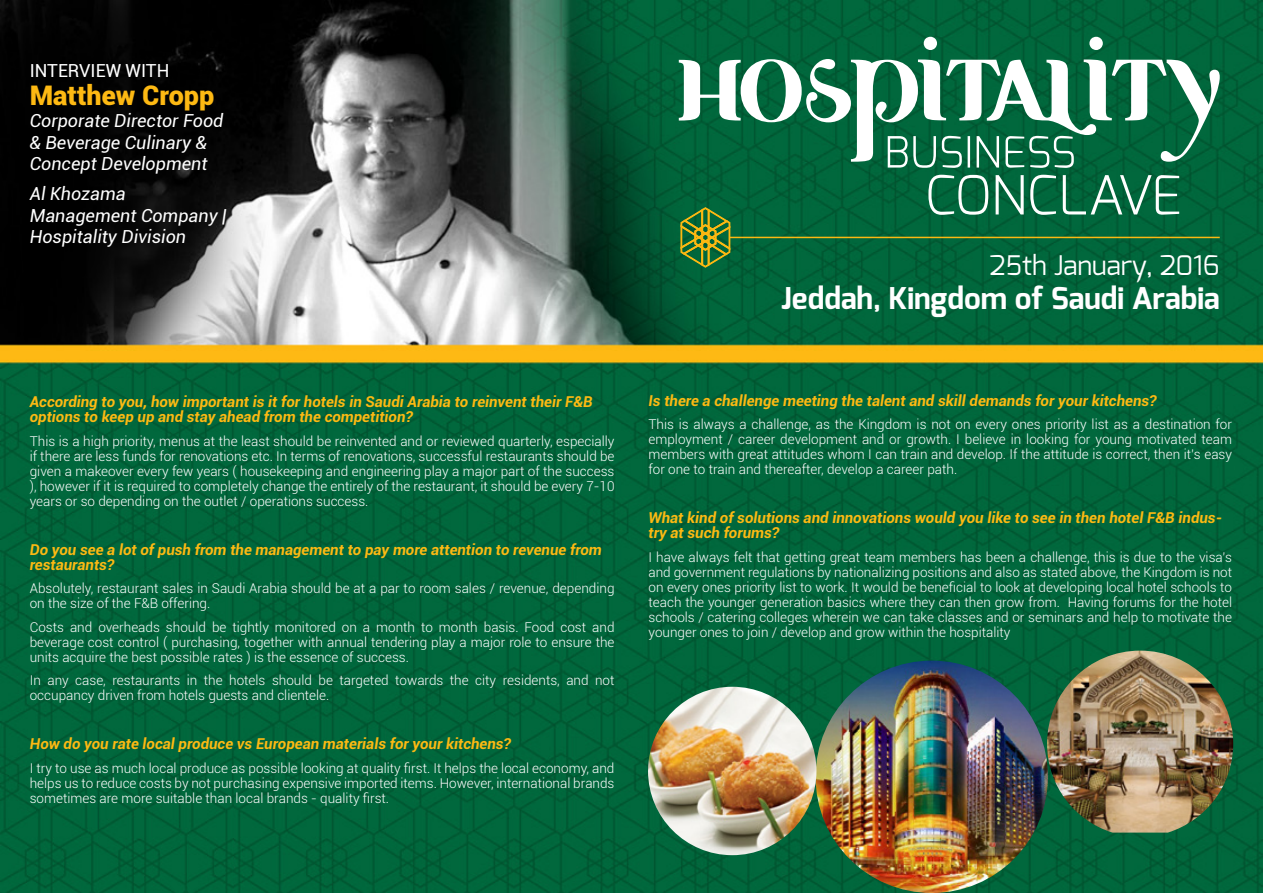
<style>
.page{position:relative;width:1263px;height:893px;background:#fff}
.page>*{position:absolute;margin:0;border:0;box-sizing:border-box;transform-origin:0 0}
.t1{font:700 30px "Exo";color:#fff}
.t2{font:27px "Exo";color:#fff}
.t3{font:900 27px "Roboto";color:#fdb913}
.t4{font:italic 18px/21.6px "Roboto";color:#fff}
.t5{font:18px "Roboto";color:#fff}
.t6{font:italic 700 15px/15px "Roboto";color:#fdb913}
.t7{font:300 13.5px/15px "Roboto";color:#fff;text-align:justify}
</style>
<div class="page">
<img style="left:0;top:0;width:1263px;height:893px">
<hr style="left:729px;top:237px;width:491px;height:1px;background:#fcb812">
<svg style="left:679px;top:37px;width:541px;height:125px;fill:#01683d"></svg>
<svg style="left:888px;top:136px;width:186px;height:32px"></svg>
<svg style="left:928px;top:175px;width:251px;height:40px"></svg>
<svg style="left:680px;top:207px;width:51px;height:61px;background:#527f2c"></svg>
<img style="left:815px;top:661px;width:233px;height:232px;border-radius:116px">
<img style="left:1047px;top:651px;width:186px;height:182px">
<img style="left:648px;top:687px;width:168px;height:168px;border-radius:84px">
<h3 class="t5" style="left:30px;top:58px;width:141px">INTERVI EW WITH</h3>
<h2 class="t3" style="left:30px;top:77px;width:186px">Matthew Cropp</h2>
<h3 class="t4" style="left:30px;top:109px;width:195px">Corporate Director Food &amp; Beverage Culinary &amp;<br>Concept Development</h3>
<h3 class="t4" style="left:30px;top:182px;width:198px">Al Khozama<br>Management Company |<br>Hospitality Division</h3>
<p class="t6" style="left:30px;top:394px;width:564px">According to you, how important is it for hotels in Saudi Arabia to reinvent their F&amp;B options to keep up and stay ahead from the competition?</p>
<p class="t7" style="left:30px;top:433px;width:586px">This is a high priority, menus at the least should be reinvented and or reviewed quarterly, especially if there are less funds for renovations etc. In terms of renovations, successful restaurants should be given a makeover every few years ( housekeeping and engineering play a major part of the success ), however if it is required to completely change the entirely of the restaurant, it should be every 7-10 years or so depending on the outlet / operations success.</p>
<p class="t6" style="left:30px;top:541px;width:574px">Do you see a lot of push from the management to pay more attention to revenue from restaurants?</p>
<p class="t7" style="left:30px;top:580px;width:586px">Absolutely, restaurant sales in Saudi Arabia should be at a par to room sales / revenue, depending on the size of the F&amp;B offering.</p>
<p class="t7" style="left:30px;top:619px;width:586px">Costs and overheads should be tightly monitored on a month to month basis. Food cost and beverage cost control ( purchasing, together with annual tendering play a major role to ensure the units acquire the best possible rates ) is the essence of success.</p>
<p class="t7" style="left:30px;top:672px;width:586px">In any case, restaurants in the hotels should be targeted towards the city residents, and not occupancy driven from hotels guests and clientele.</p>
<p class="t6" style="left:30px;top:736px;width:483px">How do you rate local produce vs European materials for your kitchens?</p>
<p class="t7" style="left:30px;top:760px;width:586px">I try to use as much local produce as possible looking at quality first. It helps the local economy, and helps us to reduce costs by not purchasing expensive imported items. However, international brands sometimes are more suitable than local brands - quality first.</p>
<h2 class="t2" style="left:990px;top:248px;width:232px">25th January, 2016</h2>
<h1 class="t1" style="left:781px;top:279px;width:440px">Jeddah, Kingdom of Saudi Arabia</h1>
<p class="t6" style="left:648px;top:392px;width:510px">Is there a challenge meeting the talent and skill demands for your kitchens?</p>
<p class="t7" style="left:648px;top:416px;width:585px">This is always a challenge, as the Kingdom is not on every ones priority list as a destination for employment / career development and or growth. I believe in looking for young motivated team members with great attitudes whom I can train and develop. If the attitude is correct, then it’s easy for one to train and thereafter, develop a career path.</p>
<p class="t6" style="left:648px;top:510px;width:575px">What kind of solutions and innovations would you like to see in then hotel F&amp;B indus&shy;try at such forums?</p>
<p class="t7" style="left:648px;top:549px;width:585px">I have always felt that getting great team members has been a challenge, this is due to the visa’s and government regulations by nationalizing positions and also as stated above, the Kingdom is not on every ones priority list to work. It would be beneficial to look at developing local hotel schools to teach the younger generation basics where they can then grow from. Having forums for the hotel schools / catering colleges wherein we can take classes and or seminars and help to motivate the younger ones to join / develop and grow within the hospitality</p>
</div>
